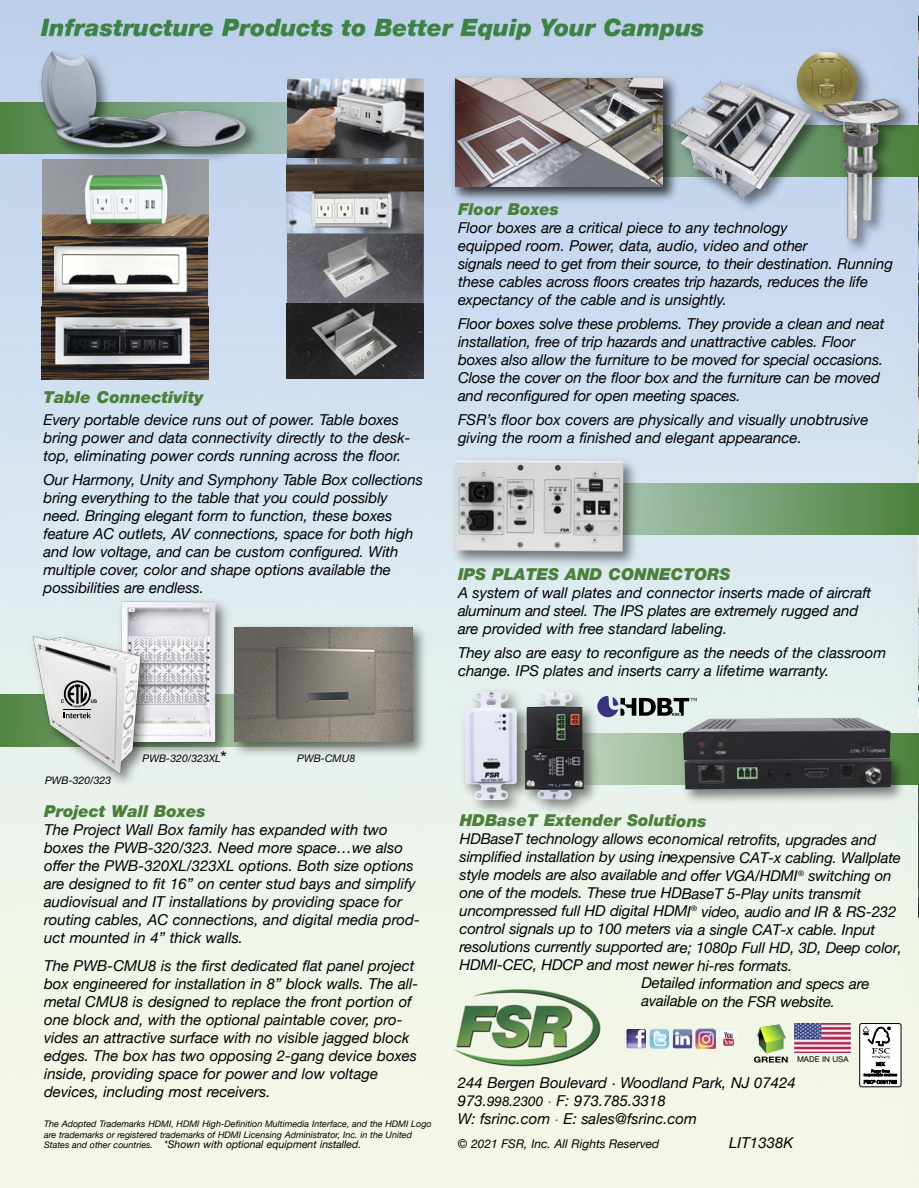
<style>
.page{position:relative;width:919px;height:1188px;background:#fff}
.page>*{position:absolute;margin:0;border:0;box-sizing:border-box;transform-origin:0 0}
.t1{font:18px "Helvetica";color:#000}
.t2{font:italic 900 16.5px "Helvetica Neue LT Std";color:#4a803a}
.t3{font:italic 15px/18px "Helvetica Neue";color:#000}
.t4{font:italic 15px/18px "Helvetica Neue LT Std";letter-spacing:-.01em;color:#000}
.t5{font:italic 12px "Helvetica Neue";color:#000}
.t6{font:italic 10.5px "Helvetica Neue";color:#000}
.t7{font:italic 10.5px "Helvetica Neue LT Std";color:#000}
.t8{font:italic 9px/10.5px "Helvetica Neue";color:#000}
.t9{font:7.95px "Helvetica Neue LT Std";color:#000}
.s1{font-size:9px}
.s2{font-size:13.5px}
.s3{color:#4a803a}
</style>
<div class="page">
<img style="left:0;top:0;width:919px;height:1188px">
<div style="left:0;top:695px;width:418px;height:51px;background:#528543"></div>
<img style="left:61px;top:582px;width:215px;height:188px">
<img style="left:121px;top:601px;width:95px;height:141px">
<svg style="left:734px;top:484px;width:184px;height:51px;background:#67955f"></svg>
<div style="left:458px;top:733px;width:460px;height:51px;background:#a5c1a2"></div>
<svg style="left:0;top:102px;width:287px;height:51px;background:#6a966a"></svg>
<img style="left:795px;top:1023px;width:55px;height:30px">
<div style="left:860px;top:1024px;width:41px;height:63px;background:#fff;border-radius:2px"></div>
<div style="left:859px;top:1023px;width:42px;height:64px;border:1px solid #000;border-radius:2px"></div>
<svg style="left:863px;top:1027px;width:34px;height:57px"></svg>
<svg style="left:754px;top:1024px;width:34px;height:39px"></svg>
<img style="left:787px;top:41px;width:93px;height:42px">
<img style="left:840px;top:55px;width:17px;height:28px">
<img style="left:442px;top:72px;width:211px;height:136px">
<img style="left:456px;top:79px;width:197px;height:108px">
<svg style="left:632px;top:696px;width:65px;height:21px"></svg>
<img style="left:808px;top:83px;width:111px;height:183px">
<img style="left:822px;top:99px;width:79px;height:140px">
<img style="left:15px;top:624px;width:175px;height:187px">
<img style="left:22px;top:630px;width:126px;height:148px">
<svg style="left:61px;top:680px;width:36px;height:38px"></svg>
<img style="left:42px;top:235px;width:166px;height:72px">
<svg style="left:42px;top:307px;width:166px;height:72px;background:#5b5756"></svg>
<img style="left:209px;top:62px;width:65px;height:127px">
<img style="left:209px;top:109px;width:38px;height:40px">
<img style="left:26px;top:44px;width:183px;height:145px">
<img style="left:39px;top:51px;width:129px;height:99px">
<img style="left:287px;top:78px;width:137px;height:226px">
<svg style="left:287px;top:158px;width:137px;height:75px;background:#838181"></svg>
<svg style="left:42px;top:160px;width:166px;height:75px;background:#9da097"></svg>
<img style="left:287px;top:304px;width:137px;height:75px">
<img style="left:434px;top:450px;width:300px;height:139px">
<img style="left:456px;top:461px;width:167px;height:91px">
<img style="left:626px;top:1029px;width:20px;height:20px">
<img style="left:673px;top:1029px;width:19px;height:20px">
<img style="left:649px;top:1029px;width:20px;height:20px;border-radius:4px">
<img style="left:696px;top:1029px;width:20px;height:20px">
<div style="left:719px;top:1029px;width:19px;height:19px;background:#f2f2ef;border-radius:3px"></div>
<div style="left:720px;top:1030px;width:18px;height:18px;background:#fff;border-radius:3px"></div>
<div style="left:720px;top:1030px;width:17px;height:17px;background:#f3f3f2;border-radius:3px"></div>
<svg style="left:723px;top:1030px;width:14px;height:16px"></svg>
<img style="left:653px;top:72px;width:179px;height:148px">
<img style="left:670px;top:81px;width:141px;height:117px">
<img style="left:228px;top:620px;width:204px;height:141px">
<img style="left:234px;top:627px;width:178px;height:115px">
<div style="left:439px;top:661px;width:114px;height:183px;background:#e5f1ec"></div>
<img style="left:465px;top:692px;width:46px;height:108px">
<img style="left:511px;top:679px;width:121px;height:185px">
<img style="left:525px;top:692px;width:59px;height:108px">
<img style="left:670px;top:730px;width:249px;height:144px">
<img style="left:684px;top:746px;width:208px;height:43px">
<img style="left:683px;top:718px;width:208px;height:43px">
<p class="t2" style="left:44px;top:387px;width:162px">Table Connectivity</p>
<p class="t3" style="left:44px;top:410px;width:357px">Every portable device runs out of power. Table boxes</p>
<p class="t3" style="left:44px;top:428px;width:369px">bring power and data connectivity directly to the desk-</p>
<p class="t3" style="left:44px;top:446px;width:359px">top, eliminating power cords running across the floor.</p>
<p class="t3" style="left:44px;top:470px;width:381px">Our Harmony, Unity and Symphony Table Box collections bring everything to the table that you could possibly need. Bringing elegant form to function, these boxes</p>
<p class="t3" style="left:44px;top:524px;width:371px">feature AC outlets, AV connections, space for both high and low voltage, and can be custom configured. With multiple cover, color and shape options available the possibilities are endless.</p>
<p class="t2" style="left:458px;top:200px;width:103px">Floor Boxes</p>
<p class="t3" style="left:458px;top:218px;width:351px">Floor boxes are a critical piece to any technology equipped room. Power, data, audio, video and other</p>
<p class="t3" style="left:458px;top:254px;width:436px">signals need to get from their source, to their destination. Running these cables across floors creates trip hazards, reduces the life expectancy of the cable and is unsightly.</p>
<p class="t3" style="left:458px;top:314px;width:428px">Floor boxes solve these problems. They provide a clean and neat installation, free of trip hazards and unattractive cables. Floor boxes also allow the furniture to be moved for special occasions.<br>Close the cover on the floor box and the furniture can be moved and reconfigured for open meeting spaces.</p>
<p class="t3" style="left:458px;top:410px;width:412px">FSR’s floor box covers are physically and visually unobtrusive giving the room a finished and elegant appearance.</p>
<p class="t2" style="left:458px;top:565px;width:274px">IPS PLATES AND CONNECTORS</p>
<p class="t3" style="left:458px;top:583px;width:415px">A system of wall plates and connector inserts made of aircraft</p>
<p class="t3" style="left:458px;top:601px;width:402px">aluminum and steel. The IPS plates are extremely rugged and</p>
<p class="t3" style="left:458px;top:619px;width:271px">are provided with free standard labeling.</p>
<p class="t3" style="left:458px;top:643px;width:430px">They also are easy to reconfigure as the needs of the classroom change. IPS plates and inserts carry a lifetime warranty.</p>
<p class="t7" style="left:45px;top:777px;width:68px">PWB-320/323</p>
<p class="t1" style="left:220px;top:750px;width:9px">*</p>
<p class="t7" style="left:143px;top:754px;width:80px">PWB-320/323XL</p>
<p class="t7" style="left:297px;top:754px;width:59px">PWB-CMU8</p>
<p class="t2" style="left:44px;top:802px;width:163px">Project Wall Boxes</p>
<p class="t3" style="left:44px;top:820px;width:377px">The Project Wall Box family has expanded with two boxes the PWB-320/323. Need more space…we also offer the PWB-320XL/323XL options. Both size options are designed to fit 16” on center stud bays and simplify audiovisual and IT installations by providing space for routing cables, AC connections, and digital media prod&shy;uct mounted in 4” thick walls.</p>
<p class="t3" style="left:44px;top:957px;width:376px">The PWB-CMU8 is the first dedicated flat panel project box engineered for installation in 8” block walls. The all&shy;metal CMU8 is designed to replace the front portion of one block and, with the optional paintable cover, pro&shy;vides an attractive surface with no visible jagged block edges. The box has two opposing 2-gang device boxes inside, providing space for power and low voltage devices, including most receivers.</p>
<p class="t8" style="left:44px;top:1118px;width:389px">The Adopted Trademarks HDMI, HDMI High-Definition Multimedia Interface, and the HDMI Logo are trademarks or registered trademarks of HDMI Licensing Administrator, Inc. in the United</p>
<p class="t6" style="left:44px;top:1138px;width:319px"><span class="s1">States and other countries.</span> *Shown with optional equipment installed.</p>
<p class="t2" style="left:460px;top:811px;width:248px">HDBaseT Extender Solutions</p>
<p class="t4" style="left:459px;top:832px;width:443px">HDBaseT technology allows economical retrofits, upgrades and simplified installation by using inexpensive CAT-x cabling. Wallplate style models are also available and offer VGA/HDMI<sup>®</sup> switching on one of the models. These true HDBaseT 5-Play units transmit uncompressed full HD digital HDMI<sup>®</sup> video, audio and IR &amp; RS-232 control signals up to 100 meters via a single CAT-x cable. Input</p>
<p class="t4" style="left:459px;top:940px;width:444px">resolutions currently supported are; 1080p Full HD, 3D, Deep color,<br>HDMI-CEC, HDCP and most newer hi-res formats.</p>
<p class="t4" style="left:641px;top:976px;width:230px">Detailed information and specs are available on the FSR website.</p>
<p class="t9" style="left:797px;top:1055px;width:53px">MADE IN USA</p>
<p class="t3" style="left:458px;top:1074px;width:340px">244 Bergen Boulevard · Woodland Park, NJ 07424</p>
<p class="t3" style="left:458px;top:1092px;width:241px">973.<span class="s2">998.2300</span> <span class="s3">·</span> F: 973.785.3318<br>W: fsrinc.com <span class="s3">·</span> E: sales@fsrinc.com</p>
<p class="t5" style="left:458px;top:1137px;width:203px">© 2021 FSR, Inc. All Rights Reserved</p>
<p class="t3" style="left:729px;top:1134px;width:66px">LIT1338K</p>
</div>
